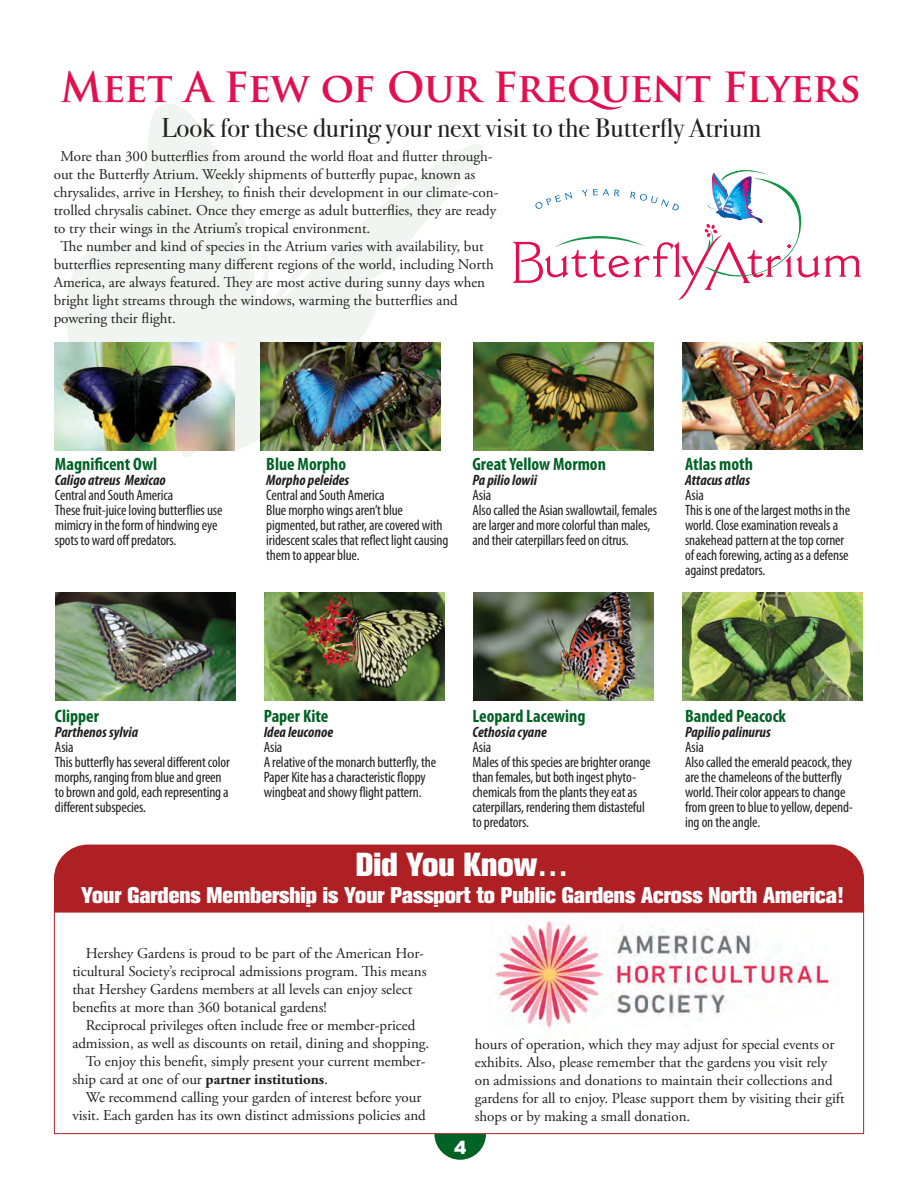
<style>
.page{position:relative;width:918px;height:1188px;background:#fff}
.page>*{position:absolute;margin:0;border:0;box-sizing:border-box;transform-origin:0 0}
.t1{font:700 40.5px "Trajan Pro";letter-spacing:-.03em;color:#e2104f}
.t2{font:800 33px "Akzidenz Grotesk BQ";color:#fff;scale:.95 1}
.t3{font:27px "Bodoni Svty Two OSITCTT Book";color:#231f20}
.t4{font:800 22.5px "Akzidenz Grotesk BQ";color:#fff;scale:.95 1}
.t5{font:19.5px "Neutra Disp Titling";color:#fff}
.t6{font:700 condensed 18px "Myriad Pro";color:#006224}
.t7{font:15px/18px "Adobe Garamond Pro";letter-spacing:-.005em;color:#231f20}
.t8{font:condensed 15px/15px "Myriad Pro";letter-spacing:-.01em;color:#231f20}
.t9{font:italic 700 condensed 15px "Myriad Pro";color:#231f20}
.s1{font-weight:700}
</style>
<div class="page">
<svg style="left:434px;top:1134px;width:52px;height:26px"></svg>
<img style="left:495px;top:920px;width:336px;height:109px">
<div style="left:54px;top:845px;width:810px;height:68px;background:#af2025"></div>
<div style="left:54px;top:904px;width:810px;height:230px;border:1px solid #af2025"></div>
<svg style="left:66px;top:104px;width:417px;height:353px"></svg>
<svg style="left:513px;top:170px;width:348px;height:130px"></svg>
<img style="left:55px;top:592px;width:180px;height:109px">
<img style="left:264px;top:592px;width:180px;height:109px">
<img style="left:474px;top:342px;width:180px;height:109px">
<img style="left:474px;top:592px;width:180px;height:109px">
<img style="left:683px;top:342px;width:180px;height:108px">
<img style="left:683px;top:592px;width:180px;height:109px">
<img style="left:55px;top:342px;width:180px;height:109px">
<img style="left:260px;top:342px;width:180px;height:109px">
<h1 class="t1" style="left:60px;top:62px;width:802px">Meet A Few of Our Frequent Flyers</h1>
<h3 class="t3" style="left:161px;top:112px;width:601px">Look for these during your next visit to the Butterfly Atrium</h3>
<p class="t7" style="left:61px;top:148px;width:433px">More than 300 butterflies from around the world float and flutter through-</p>
<p class="t7" style="left:54px;top:166px;width:423px">out the Butterfly Atrium. Weekly shipments of butterfly pupae, known as</p>
<p class="t7" style="left:54px;top:184px;width:446px">chrysalides, arrive in Hershey, to finish their development in our climate-con-</p>
<p class="t7" style="left:54px;top:202px;width:444px">trolled chrysalis cabinet. Once they emerge as adult butterflies, they are ready</p>
<p class="t7" style="left:54px;top:220px;width:318px">to try their wings in the Atrium’s tropical environment.</p>
<p class="t7" style="left:61px;top:238px;width:425px">The number and kind of species in the Atrium varies with availability, but</p>
<p class="t7" style="left:54px;top:256px;width:442px">butterflies representing many different regions of the world, including North</p>
<p class="t7" style="left:54px;top:274px;width:433px">America, are always featured. They are most active during sunny days when</p>
<p class="t7" style="left:54px;top:292px;width:406px">bright light streams through the windows, warming the butterflies and</p>
<p class="t7" style="left:54px;top:310px;width:124px">powering their flight.</p>
<p class="t6" style="left:55px;top:453px;width:104px">Magnificent Owl</p>
<p class="t9" style="left:55px;top:471px;width:112px">Caligo atreus Mexicao</p>
<p class="t8" style="left:55px;top:488px;width:169px">Central and South America<br>These fruit-juice loving butterflies use mimicry in the form of hindwing eye spots to ward off predators.</p>
<p class="t6" style="left:266px;top:453px;width:81px">Blue Morpho</p>
<p class="t9" style="left:266px;top:471px;width:85px">Morpho peleides</p>
<p class="t8" style="left:266px;top:488px;width:184px">Central and South America<br>Blue morpho wings aren’t blue pigmented, but rather, are covered with iridescent scales that reflect light causing them to appear blue.</p>
<p class="t6" style="left:472px;top:453px;width:135px">Great Yellow Mormon</p>
<p class="t9" style="left:472px;top:471px;width:66px">Pa pilio lowii</p>
<p class="t8" style="left:472px;top:488px;width:186px">Asia<br>Also called the Asian swallowtail, females are larger and more colorful than males, and their caterpillars feed on citrus.</p>
<p class="t6" style="left:685px;top:453px;width:69px">Atlas moth</p>
<p class="t9" style="left:685px;top:471px;width:66px">Attacus atlas</p>
<p class="t8" style="left:685px;top:488px;width:167px">Asia<br>This is one of the largest moths in the world. Close examination reveals a snakehead pattern at the top corner of each forewing, acting as a defense against predators.</p>
<p class="t6" style="left:55px;top:704px;width:46px">Clipper</p>
<p class="t9" style="left:55px;top:722px;width:85px">Parthenos sylvia</p>
<p class="t8" style="left:55px;top:739px;width:176px">Asia<br>This butterfly has several different color morphs, ranging from blue and green to brown and gold, each representing a different subspecies.</p>
<p class="t6" style="left:264px;top:704px;width:66px">Paper Kite</p>
<p class="t9" style="left:264px;top:722px;width:71px">Idea leuconoe</p>
<p class="t8" style="left:264px;top:739px;width:174px">Asia<br>A relative of the monarch butterfly, the<br>Paper Kite has a characteristic floppy wingbeat and showy flight pattern.</p>
<p class="t6" style="left:472px;top:704px;width:114px">Leopard Lacewing</p>
<p class="t9" style="left:472px;top:722px;width:76px">Cethosia cyane</p>
<p class="t8" style="left:472px;top:739px;width:180px">Asia<br>Males of this species are brighter orange than females, but both ingest phyto&shy;chemicals from the plants they eat as caterpillars, rendering them distasteful to predators.</p>
<p class="t6" style="left:685px;top:704px;width:102px">Banded Peacock</p>
<p class="t9" style="left:685px;top:722px;width:87px">Papilio palinurus</p>
<p class="t8" style="left:685px;top:739px;width:169px">Asia<br>Also called the emerald peacock, they are the chameleons of the butterfly world. Their color appears to change from green to blue to yellow, depend&shy;ing on the angle.</p>
<h2 class="t2" style="left:356px;top:845px;width:225px">Did You Know…</h2>
<h3 class="t4" style="left:81px;top:882px;width:804px">Your Gardens Membership is Your Passport to Public Gardens Across North America!</h3>
<p class="t7" style="left:72px;top:945px;width:356px;text-indent:14px">Hershey Gardens is proud to be part of the American Hor&shy;ticultural Society’s reciprocal admissions program. This means that Hershey Gardens members at all levels can enjoy select benefits at more than 360 botanical gardens!</p>
<p class="t7" style="left:86px;top:1017px;width:331px">Reciprocal privileges often include free or member-priced</p>
<p class="t7" style="left:72px;top:1035px;width:358px">admission, as well as discounts on retail, dining and shopping.</p>
<p class="t7" style="left:86px;top:1053px;width:341px">To enjoy this benefit, simply present your current member-</p>
<p class="t7" style="left:72px;top:1071px;width:257px">ship card at one of our <span class="s1">partner institutions</span>.</p>
<p class="t7" style="left:86px;top:1089px;width:337px">We recommend calling your garden of interest before your</p>
<p class="t7" style="left:72px;top:1107px;width:355px">visit. Each garden has its own distinct admissions policies and</p>
<h3 class="t5" style="left:454px;top:1135px;width:14px">4</h3>
<p class="t7" style="left:475px;top:1036px;width:371px">hours of operation, which they may adjust for special events or exhibits. Also, please remember that the gardens you visit rely on admissions and donations to maintain their collections and gardens for all to enjoy. Please support them by visiting their gift shops or by making a small donation.</p>
</div>
